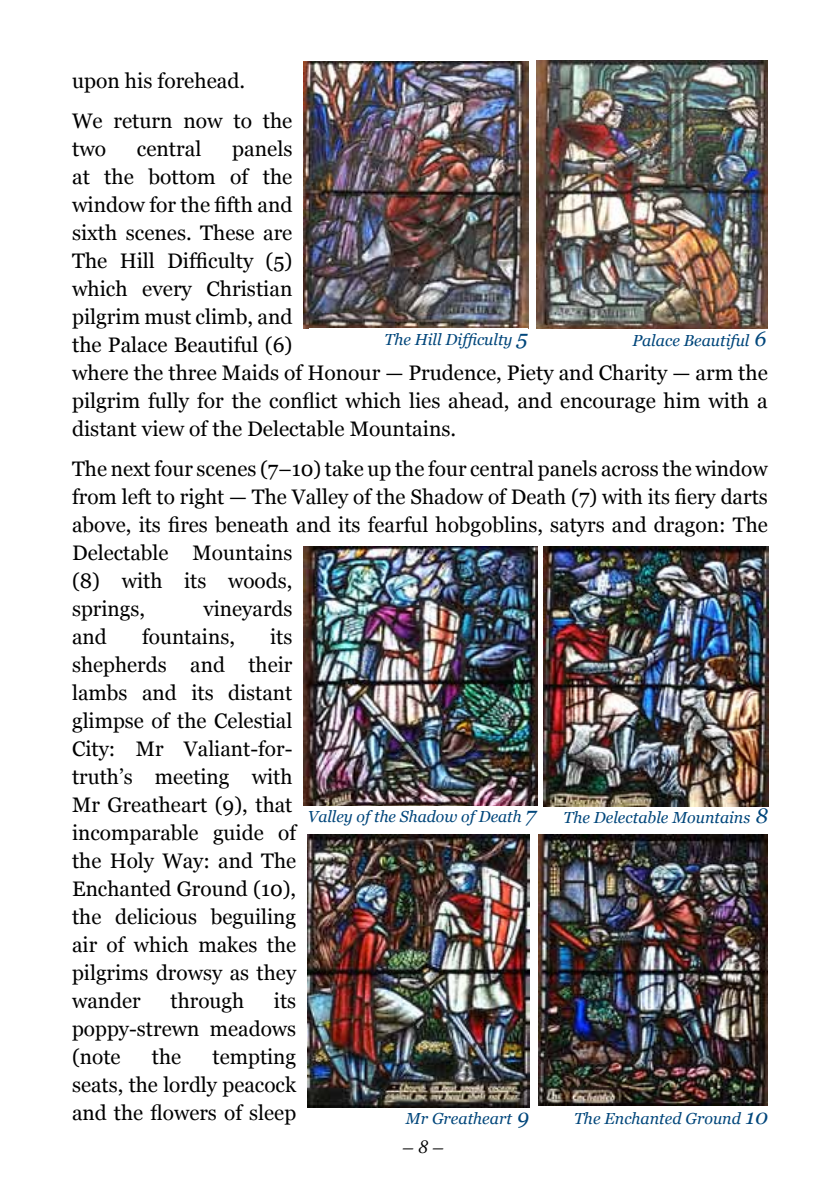
<style>
.page{position:relative;width:840px;height:1191px;background:#fff}
.page>*{position:absolute;margin:0;border:0;box-sizing:border-box;transform-origin:0 0}
.t1{font:21px/28px "Georgia";color:#000}
.t2{font:italic 20px "Adobe Garamond Pro";color:#000}
.t3{font:italic 16px "Georgia";color:#00467b}
.s1{font-size:21px}
</style>
<div class="page">
<img style="left:303px;top:62px;width:225px;height:266px">
<img style="left:536px;top:61px;width:231px;height:267px">
<img style="left:303px;top:546px;width:233px;height:259px">
<img style="left:543px;top:546px;width:224px;height:260px">
<img style="left:307px;top:834px;width:222px;height:273px">
<img style="left:538px;top:834px;width:229px;height:271px">
<p class="t1" style="left:72px;top:61px;width:222px;line-height:40px">upon his forehead.<br>We return now to the</p>
<p class="t1" style="left:72px;top:135px;width:36px">two</p>
<p class="t1" style="left:137px;top:135px;width:66px">central</p>
<p class="t1" style="left:72px;top:135px;width:697px;text-indent:160px">panels<br>at the bottom of the<br>window for the fifth and<br>sixth scenes. These are<br>The Hill Difficulty (5)<br>which every Christian<br>pilgrim must climb, and<br>the Palace Beautiful (6)<br>where the three Maids of Honour — Prudence, Piety and Charity — arm the pilgrim fully for the conflict which lies ahead, and encourage him with a distant view of the Delectable Mountains.</p>
<p class="t1" style="left:72px;top:455px;width:697px">The next four scenes (7–10) take up the four central panels across the window from left to right — The Valley of the Shadow of Death (7) with its fiery darts above, its fires beneath and its fearful hobgoblins, satyrs and dragon: The Delectable Mountains<br>(8) with its woods,<br>springs,</p>
<p class="t3" style="left:384px;top:329px;width:144px">The Hill Difficulty <span class="s1">5</span></p>
<p class="t3" style="left:632px;top:330px;width:135px">Palace Beautiful <span class="s1">6</span></p>
<p class="t1" style="left:203px;top:595px;width:90px">vineyards</p>
<p class="t1" style="left:72px;top:623px;width:36px">and</p>
<p class="t1" style="left:142px;top:623px;width:94px">fountains,</p>
<p class="t1" style="left:72px;top:623px;width:225px;text-indent:198px">its shepherds and their lambs and its distant glimpse of the Celestial<br>City: Mr Valiant-for&shy;truth’s meeting with<br>Mr Greatheart (9), that incomparable guide of the Holy Way: and The<br>Enchanted Ground (10), the delicious beguiling air of which makes the pilgrims drowsy as they wander</p>
<p class="t1" style="left:170px;top:987px;width:75px">through</p>
<p class="t1" style="left:72px;top:987px;width:225px;text-align:justify;text-indent:202px">its poppy-strewn meadows (note</p>
<p class="t1" style="left:152px;top:1043px;width:31px">the</p>
<p class="t1" style="left:72px;top:1043px;width:225px;text-align:justify;text-indent:140px">tempting seats, the lordly peacock and the flowers of sleep</p>
<p class="t3" style="left:307px;top:806px;width:230px">Valley of the Shadow of Death <span class="s1">7</span></p>
<p class="t3" style="left:563px;top:807px;width:206px">The Delectable Mountains <span class="s1">8</span></p>
<p class="t3" style="left:405px;top:1108px;width:124px">Mr Greatheart <span class="s1">9</span></p>
<p class="t3" style="left:573px;top:1108px;width:195px">The Enchanted Ground <span class="s1">10</span></p>
<p class="t2" style="left:402px;top:1134px;width:41px">– 8 –</p>
</div>
